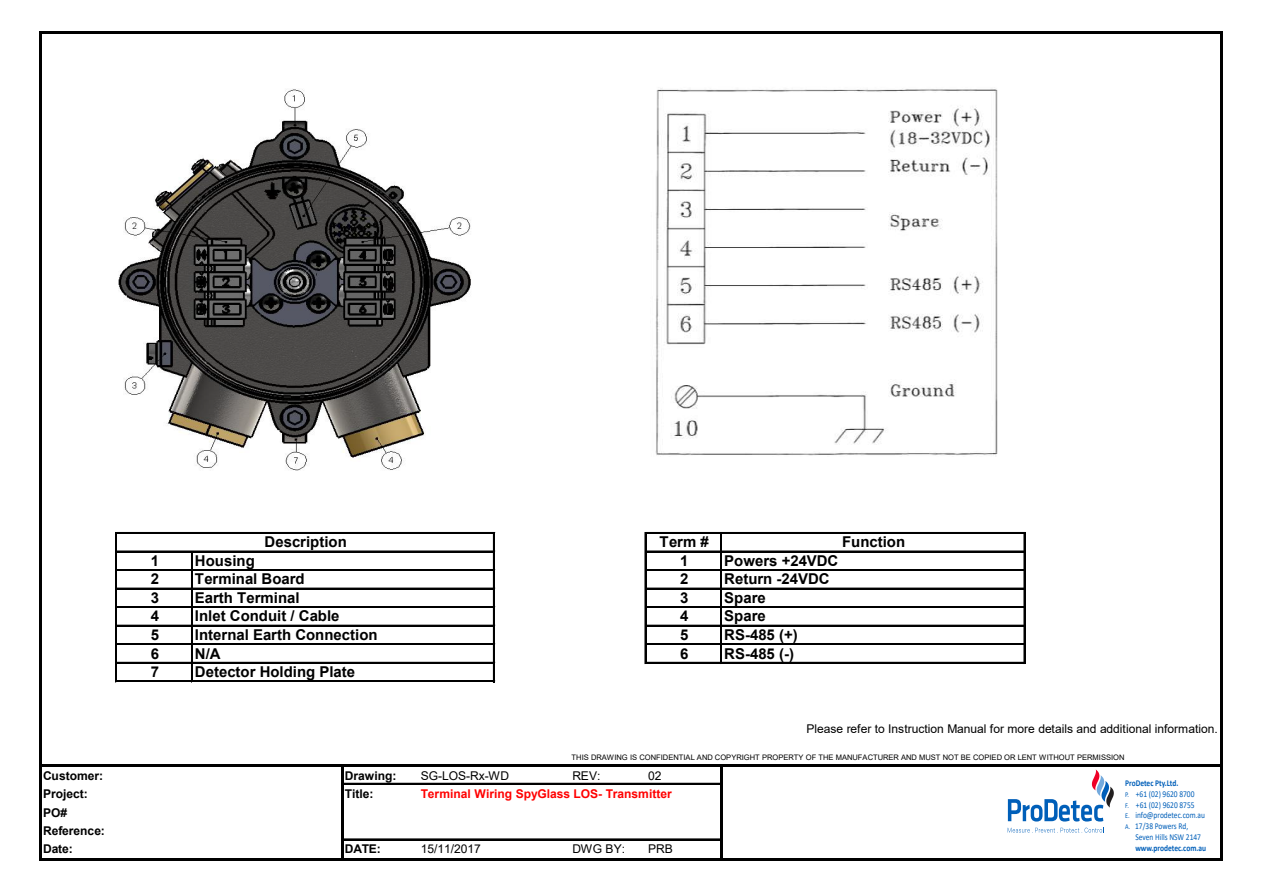
<style>
.page{position:relative;width:1263px;height:893px;background:#fff}
.page>*{position:absolute;margin:0;border:0;box-sizing:border-box;transform-origin:0 0}
.t1{font:700 15px "Arial";color:#000}
.t2{font:12px "Arial";letter-spacing:-.005em;color:#000}
.t3{font:700 12px/18.3px "Arial";letter-spacing:-.005em;color:#000}
.t4{font:700 12px "Arial";color:#f00}
.t5{font:8.85px/10.6px "Calibri";color:#005fb9;scale:.84 1}
.t6{font:700 8.85px "Calibri";color:#005fb9;scale:.84 1}
.t7{font:7.5px "Arial";color:#000}
.s1{font-weight:700}
.s2{font-size:7.35px}
</style>
<div class="page">
<hr style="left:117px;top:532px;width:378px;height:2px;background:#000">
<hr style="left:117px;top:551px;width:378px;height:1px;background:#000">
<hr style="left:117px;top:569px;width:378px;height:2px;background:#000">
<hr style="left:117px;top:588px;width:378px;height:1px;background:#000">
<hr style="left:117px;top:606px;width:378px;height:1px;background:#000">
<hr style="left:117px;top:607px;width:378px;height:1px;background:#000">
<hr style="left:117px;top:625px;width:378px;height:2px;background:#000">
<hr style="left:117px;top:643px;width:378px;height:1px;background:#000">
<hr style="left:117px;top:644px;width:378px;height:1px;background:#000">
<hr style="left:117px;top:662px;width:378px;height:2px;background:#000">
<hr style="left:720px;top:534px;width:1px;height:130px;background:#000">
<hr style="left:721px;top:534px;width:1px;height:130px;background:#000">
<hr style="left:39px;top:31px;width:3px;height:830px;background:#000">
<hr style="left:1220px;top:34px;width:2px;height:827px;background:#000">
<hr style="left:115px;top:532px;width:1px;height:150px;background:#000">
<hr style="left:116px;top:532px;width:1px;height:150px;background:#000">
<hr style="left:493px;top:534px;width:2px;height:148px;background:#000">
<hr style="left:645px;top:532px;width:1px;height:132px;background:#000">
<hr style="left:720px;top:767px;width:3px;height:94px;background:#000">
<hr style="left:1024px;top:534px;width:1px;height:130px;background:#000">
<hr style="left:191px;top:552px;width:2px;height:130px;background:#000">
<hr style="left:341px;top:767px;width:3px;height:94px;background:#000">
<hr style="left:42px;top:31px;width:1180px;height:3px;background:#000">
<hr style="left:646px;top:532px;width:379px;height:2px;background:#000">
<hr style="left:646px;top:551px;width:379px;height:1px;background:#000">
<hr style="left:646px;top:569px;width:379px;height:2px;background:#000">
<hr style="left:646px;top:588px;width:379px;height:1px;background:#000">
<hr style="left:646px;top:606px;width:379px;height:1px;background:#000">
<hr style="left:646px;top:607px;width:379px;height:1px;background:#000">
<hr style="left:646px;top:625px;width:379px;height:2px;background:#000">
<hr style="left:646px;top:643px;width:379px;height:1px;background:#000">
<hr style="left:646px;top:644px;width:379px;height:1px;background:#000">
<hr style="left:646px;top:662px;width:379px;height:2px;background:#000">
<hr style="left:117px;top:681px;width:378px;height:1px;background:#000">
<hr style="left:42px;top:764px;width:1180px;height:3px;background:#000">
<hr style="left:344px;top:783px;width:376px;height:2px;background:#000">
<hr style="left:344px;top:839px;width:376px;height:1px;background:#000">
<hr style="left:42px;top:858px;width:1180px;height:3px;background:#000">
<img style="left:119px;top:89px;width:352px;height:382px">
<img style="left:655px;top:88px;width:343px;height:368px">
<svg style="left:1008px;top:770px;width:106px;height:63px"></svg>
<p class="t1" style="left:660px;top:531px;width:51px">Term #</p>
<p class="t1" style="left:265px;top:531px;width:84px">Description</p>
<p class="t1" style="left:842px;top:531px;width:65px">Function</p>
<p class="t1" style="left:151px;top:550px;width:10px">1</p>
<p class="t1" style="left:195px;top:550px;width:61px">Housing</p>
<p class="t1" style="left:680px;top:550px;width:10px">1</p>
<p class="t1" style="left:724px;top:550px;width:116px">Powers +24VDC</p>
<p class="t1" style="left:151px;top:569px;width:10px">2</p>
<p class="t1" style="left:195px;top:569px;width:111px">Terminal Board</p>
<p class="t1" style="left:680px;top:569px;width:10px">2</p>
<p class="t1" style="left:724px;top:569px;width:107px">Return -24VDC</p>
<p class="t1" style="left:151px;top:587px;width:10px">3</p>
<p class="t1" style="left:195px;top:587px;width:106px">Earth Terminal</p>
<p class="t1" style="left:680px;top:587px;width:10px">3</p>
<p class="t1" style="left:724px;top:587px;width:43px">Spare</p>
<p class="t1" style="left:151px;top:606px;width:10px">4</p>
<p class="t1" style="left:195px;top:606px;width:146px">Inlet Conduit / Cable</p>
<p class="t1" style="left:680px;top:606px;width:10px">4</p>
<p class="t1" style="left:724px;top:606px;width:43px">Spare</p>
<p class="t1" style="left:151px;top:624px;width:10px">5</p>
<p class="t1" style="left:195px;top:624px;width:184px">Internal Earth Connection</p>
<p class="t1" style="left:680px;top:624px;width:10px">5</p>
<p class="t1" style="left:724px;top:624px;width:75px">RS-485 (+)</p>
<p class="t1" style="left:151px;top:643px;width:10px">6</p>
<p class="t1" style="left:195px;top:643px;width:27px">N/A</p>
<p class="t1" style="left:680px;top:643px;width:10px">6</p>
<p class="t1" style="left:724px;top:643px;width:71px">RS-485 (-)</p>
<p class="t1" style="left:151px;top:661px;width:10px">7</p>
<p class="t1" style="left:195px;top:661px;width:162px">Detector Holding Plate</p>
<p class="t2" style="left:806px;top:720px;width:413px">Please refer to Instruction Manual for more details and additional information.</p>
<p class="t7" style="left:572px;top:752px;width:554px">THIS DRAWING IS CONFIDENTIAL AND COPYRIGHT PROPERTY OF THE MANUFACTURER AND MUST NOT BE COPIED OR LENT WITHOUT PERMISSION</p>
<p class="t3" style="left:43px;top:766px;width:62px">Customer:</p>
<p class="t3" style="left:345px;top:766px;width:53px">Drawing:</p>
<p class="t2" style="left:421px;top:767px;width:90px">SG-LOS-Rx-WD</p>
<p class="t2" style="left:572px;top:767px;width:30px">REV:</p>
<p class="t2" style="left:648px;top:767px;width:15px">02</p>
<p class="t3" style="left:43px;top:785px;width:46px">Project:</p>
<p class="t3" style="left:345px;top:785px;width:30px">Title:</p>
<p class="t4" style="left:421px;top:785px;width:252px">Terminal Wiring SpyGlass LOS- Transmitter</p>
<p class="t3" style="left:43px;top:803px;width:63px">PO#<br>Reference:<br>Date:</p>
<p class="t3" style="left:345px;top:840px;width:38px">DATE:</p>
<p class="t2" style="left:421px;top:841px;width:62px">15/11/2017</p>
<p class="t2" style="left:572px;top:841px;width:54px">DWG BY:</p>
<p class="t2" style="left:648px;top:841px;width:26px">PRB</p>
<p class="t5" style="left:1125px;top:778px;width:97px"><span class="s1">ProDetec Pty.Ltd.<br></span><span class="s2">P.</span> +61 (02) 9620 8700<br><span class="s2">F.</span> +61 (02) 9620 8755<br><span class="s2">E.</span> info@prodetec.com.au<br><span class="s2">A.</span> 17/38 Powers Rd,</p>
<p class="t5" style="left:1135px;top:831px;width:80px">Seven Hills NSW 2147</p>
<p class="t6" style="left:1135px;top:841px;width:86px">www.prodetec.com.au</p>
</div>
